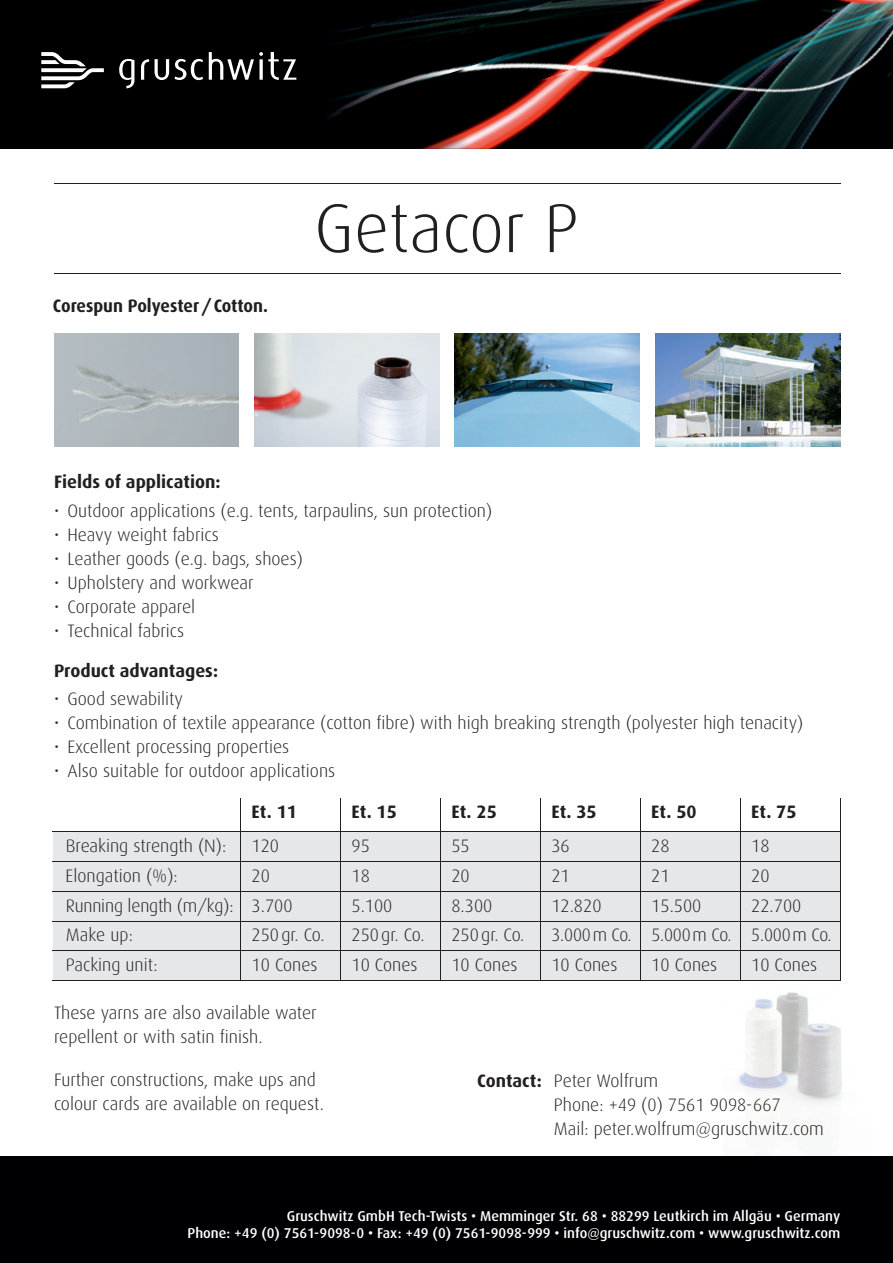
<style>
.page{position:relative;width:893px;height:1263px;background:#fff}
.page>*{position:absolute;margin:0;border:0;box-sizing:border-box;transform-origin:0 0}
.t1{font:300 69px "Dax CE";color:#231f20}
.t2{font:300 18px/24px "Dax CE";color:#231f20}
.t3{font:700 18px "Dax CE";color:#231f20}
.t4{font:700 18px "Dax CE";color:#231f20;scale:.96 1}
.t5{font:500 14.25px/17.1px "Dax CE";color:#fff;text-align:right}
.s1{font-weight:700}
</style>
<div class="page">
<img style="left:723px;top:992px;width:149px;height:165px">
<div style="left:0;top:1157px;width:893px;height:106px;background:#000002"></div>
<hr style="left:54px;top:273px;width:786px;height:1px;background:#231f20">
<hr style="left:54px;top:183px;width:786px;height:1px;background:#231f20">
<img style="left:777px;top:0;width:116px;height:149px">
<img style="left:665px;top:0;width:112px;height:15px">
<img style="left:665px;top:15px;width:113px;height:134px">
<img style="left:555px;top:0;width:110px;height:48px">
<img style="left:555px;top:48px;width:111px;height:101px">
<img style="left:444px;top:0;width:111px;height:82px">
<img style="left:444px;top:82px;width:111px;height:67px">
<img style="left:0;top:0;width:444px;height:149px">
<div style="left:338px;top:116px;width:106px;height:33px;background:#000"></div>
<div style="left:0;top:0;width:332px;height:113px;background:#000"></div>
<div style="left:0;top:0;width:222px;height:75px;background:#000"></div>
<div style="left:0;top:0;width:110px;height:37px;background:#000"></div>
<svg style="left:119px;top:59px;width:15px;height:29px"></svg>
<svg style="left:41px;top:52px;width:63px;height:36px"></svg>
<svg style="left:141px;top:59px;width:8px;height:21px"></svg>
<svg style="left:209px;top:52px;width:87px;height:28px"></svg>
<svg style="left:155px;top:59px;width:48px;height:21px"></svg>
<img style="left:254px;top:334px;width:185px;height:113px">
<img style="left:455px;top:334px;width:185px;height:113px">
<img style="left:655px;top:334px;width:185px;height:113px">
<div style="left:53px;top:832px;width:787px;height:148px;background:#e6e7e9"></div>
<hr style="left:53px;top:831px;width:188px;height:1px;background:#231f20">
<hr style="left:241px;top:831px;width:100px;height:1px;background:#231f20">
<hr style="left:341px;top:831px;width:100px;height:1px;background:#231f20">
<hr style="left:441px;top:831px;width:100px;height:1px;background:#231f20">
<hr style="left:541px;top:831px;width:100px;height:1px;background:#231f20">
<hr style="left:641px;top:831px;width:100px;height:1px;background:#231f20">
<hr style="left:741px;top:831px;width:100px;height:1px;background:#231f20">
<hr style="left:53px;top:861px;width:188px;height:1px;background:#231f20">
<hr style="left:241px;top:861px;width:100px;height:1px;background:#231f20">
<hr style="left:341px;top:861px;width:100px;height:1px;background:#231f20">
<hr style="left:441px;top:861px;width:100px;height:1px;background:#231f20">
<hr style="left:541px;top:861px;width:100px;height:1px;background:#231f20">
<hr style="left:641px;top:861px;width:100px;height:1px;background:#231f20">
<hr style="left:741px;top:861px;width:100px;height:1px;background:#231f20">
<hr style="left:53px;top:891px;width:188px;height:1px;background:#231f20">
<hr style="left:241px;top:891px;width:100px;height:1px;background:#231f20">
<hr style="left:341px;top:891px;width:100px;height:1px;background:#231f20">
<hr style="left:441px;top:891px;width:100px;height:1px;background:#231f20">
<hr style="left:541px;top:891px;width:100px;height:1px;background:#231f20">
<hr style="left:641px;top:891px;width:100px;height:1px;background:#231f20">
<hr style="left:741px;top:891px;width:100px;height:1px;background:#231f20">
<hr style="left:53px;top:921px;width:188px;height:1px;background:#231f20">
<hr style="left:241px;top:921px;width:100px;height:1px;background:#231f20">
<hr style="left:341px;top:921px;width:100px;height:1px;background:#231f20">
<hr style="left:441px;top:921px;width:100px;height:1px;background:#231f20">
<hr style="left:541px;top:921px;width:100px;height:1px;background:#231f20">
<hr style="left:641px;top:921px;width:100px;height:1px;background:#231f20">
<hr style="left:741px;top:921px;width:100px;height:1px;background:#231f20">
<hr style="left:53px;top:950px;width:188px;height:1px;background:#231f20">
<hr style="left:241px;top:950px;width:100px;height:1px;background:#231f20">
<hr style="left:341px;top:950px;width:100px;height:1px;background:#231f20">
<hr style="left:441px;top:950px;width:100px;height:1px;background:#231f20">
<hr style="left:541px;top:950px;width:100px;height:1px;background:#231f20">
<hr style="left:641px;top:950px;width:100px;height:1px;background:#231f20">
<hr style="left:741px;top:950px;width:100px;height:1px;background:#231f20">
<hr style="left:241px;top:798px;width:1px;height:33px;background:#231f20">
<hr style="left:341px;top:798px;width:1px;height:33px;background:#231f20">
<hr style="left:441px;top:798px;width:1px;height:33px;background:#231f20">
<hr style="left:541px;top:798px;width:1px;height:33px;background:#231f20">
<svg style="left:241px;top:832px;width:1px;height:59px"></svg>
<svg style="left:341px;top:832px;width:1px;height:59px"></svg>
<svg style="left:441px;top:832px;width:1px;height:59px"></svg>
<svg style="left:541px;top:832px;width:1px;height:59px"></svg>
<svg style="left:640px;top:832px;width:1px;height:59px"></svg>
<svg style="left:740px;top:832px;width:1px;height:59px"></svg>
<svg style="left:840px;top:832px;width:1px;height:59px"></svg>
<hr style="left:241px;top:891px;width:1px;height:30px;background:#231f20">
<hr style="left:341px;top:891px;width:1px;height:30px;background:#231f20">
<hr style="left:441px;top:891px;width:1px;height:30px;background:#231f20">
<hr style="left:541px;top:891px;width:1px;height:30px;background:#231f20">
<hr style="left:640px;top:891px;width:1px;height:30px;background:#231f20">
<hr style="left:740px;top:891px;width:1px;height:30px;background:#231f20">
<hr style="left:840px;top:891px;width:1px;height:30px;background:#231f20">
<svg style="left:241px;top:922px;width:1px;height:58px"></svg>
<svg style="left:341px;top:922px;width:1px;height:58px"></svg>
<svg style="left:441px;top:922px;width:1px;height:58px"></svg>
<svg style="left:541px;top:922px;width:1px;height:58px"></svg>
<svg style="left:640px;top:922px;width:1px;height:58px"></svg>
<svg style="left:740px;top:922px;width:1px;height:58px"></svg>
<svg style="left:840px;top:922px;width:1px;height:58px"></svg>
<hr style="left:53px;top:980px;width:188px;height:1px;background:#231f20">
<hr style="left:241px;top:980px;width:100px;height:1px;background:#231f20">
<hr style="left:341px;top:980px;width:100px;height:1px;background:#231f20">
<hr style="left:441px;top:980px;width:100px;height:1px;background:#231f20">
<hr style="left:541px;top:980px;width:100px;height:1px;background:#231f20">
<hr style="left:641px;top:980px;width:100px;height:1px;background:#231f20">
<hr style="left:741px;top:980px;width:100px;height:1px;background:#231f20">
<hr style="left:640px;top:798px;width:1px;height:33px;background:#231f20">
<hr style="left:740px;top:798px;width:1px;height:33px;background:#231f20">
<hr style="left:840px;top:798px;width:1px;height:33px;background:#231f20">
<p class="t4" style="left:53px;top:294px;width:225px">Corespun Polyester / Cotton.</p>
<h1 class="t1" style="left:314px;top:185px;width:266px">Getacor P</h1>
<p class="t3" style="left:54px;top:470px;width:168px">Fields of application:</p>
<p class="t2" style="left:54px;top:498px;width:440px">• Outdoor applications (e.g. tents, tarpaulins, sun protection)</p>
<p class="t2" style="left:54px;top:522px;width:166px">• Heavy weight fabrics</p>
<p class="t2" style="left:54px;top:546px;width:250px">• Leather goods (e.g. bags, shoes)</p>
<p class="t2" style="left:54px;top:570px;width:201px">• Upholstery and workwear</p>
<p class="t2" style="left:54px;top:594px;width:143px">• Corporate apparel</p>
<p class="t2" style="left:54px;top:618px;width:132px">• Technical fabrics</p>
<p class="t3" style="left:54px;top:658px;width:166px">Product advantages:</p>
<p class="t2" style="left:54px;top:686px;width:130px">• Good sewability</p>
<p class="t2" style="left:54px;top:710px;width:751px">• Combination of textile appearance (cotton fibre) with high breaking strength (polyester high tenacity)</p>
<p class="t2" style="left:54px;top:734px;width:237px">• Excellent processing properties</p>
<p class="t2" style="left:54px;top:758px;width:283px">• Also suitable for outdoor applications</p>
<p class="t3" style="left:252px;top:800px;width:47px">Et. 11</p>
<p class="t3" style="left:352px;top:800px;width:47px">Et. 15</p>
<p class="t3" style="left:451px;top:800px;width:47px">Et. 25</p>
<p class="t3" style="left:551px;top:800px;width:47px">Et. 35</p>
<p class="t3" style="left:651px;top:800px;width:47px">Et. 50</p>
<p class="t3" style="left:751px;top:800px;width:47px">Et. 75</p>
<p class="t2" style="left:66px;top:833px;width:162px">Breaking strength (N):</p>
<p class="t2" style="left:252px;top:833px;width:29px">120</p>
<p class="t2" style="left:351px;top:833px;width:20px">95</p>
<p class="t2" style="left:451px;top:833px;width:20px">55</p>
<p class="t2" style="left:551px;top:833px;width:20px">36</p>
<p class="t2" style="left:651px;top:833px;width:20px">28</p>
<p class="t2" style="left:751px;top:833px;width:20px">18</p>
<p class="t2" style="left:66px;top:863px;width:114px">Elongation (%):</p>
<p class="t2" style="left:252px;top:863px;width:20px">20</p>
<p class="t2" style="left:351px;top:863px;width:20px">18</p>
<p class="t2" style="left:451px;top:863px;width:20px">20</p>
<p class="t2" style="left:551px;top:863px;width:20px">21</p>
<p class="t2" style="left:651px;top:863px;width:20px">21</p>
<p class="t2" style="left:751px;top:863px;width:20px">20</p>
<p class="t2" style="left:66px;top:893px;width:228px">Running length (m/kg): 3.700</p>
<p class="t2" style="left:352px;top:893px;width:42px">5.100</p>
<p class="t2" style="left:451px;top:893px;width:42px">8.300</p>
<p class="t2" style="left:551px;top:893px;width:52px">12.820</p>
<p class="t2" style="left:651px;top:893px;width:52px">15.500</p>
<p class="t2" style="left:751px;top:893px;width:52px">22.700</p>
<p class="t2" style="left:66px;top:923px;width:69px">Make up:</p>
<p class="t2" style="left:252px;top:923px;width:75px">250 gr. Co.</p>
<p class="t2" style="left:351px;top:923px;width:75px">250 gr. Co.</p>
<p class="t2" style="left:451px;top:923px;width:75px">250 gr. Co.</p>
<p class="t2" style="left:551px;top:922px;width:282px">3.000 m Co. 5.000 m Co. 5.000 m Co.</p>
<p class="t2" style="left:66px;top:952px;width:94px">Packing unit:</p>
<p class="t2" style="left:252px;top:952px;width:68px">10 Cones</p>
<p class="t2" style="left:352px;top:952px;width:68px">10 Cones</p>
<p class="t2" style="left:451px;top:952px;width:68px">10 Cones</p>
<p class="t2" style="left:551px;top:952px;width:68px">10 Cones</p>
<p class="t2" style="left:651px;top:952px;width:68px">10 Cones</p>
<p class="t2" style="left:751px;top:952px;width:68px">10 Cones</p>
<p class="t2" style="left:54px;top:1000px;width:264px">These yarns are also available water repellent or with satin finish.</p>
<p class="t2" style="left:54px;top:1067px;width:272px">Further constructions, make ups and colour cards are available on request.</p>
<p class="t2" style="left:554px;top:1068px;width:272px;text-indent:-76px"><span class="s1">Contact:</span> Peter Wolfrum<br>Phone: +49 (0) 7561 9098-667<br>Mail: peter.wolfrum@gruschwitz.com</p>
<p class="t5" style="left:188px;top:1206px;width:654px">Gruschwitz GmbH Tech-Twists • Memminger Str. 68 • 88299 Leutkirch im Allgäu • Germany<br>Phone: +49 (0) 7561-9098-0 • Fax: +49 (0) 7561-9098-999 • info@gruschwitz.com • www.gruschwitz.com</p>
</div>
